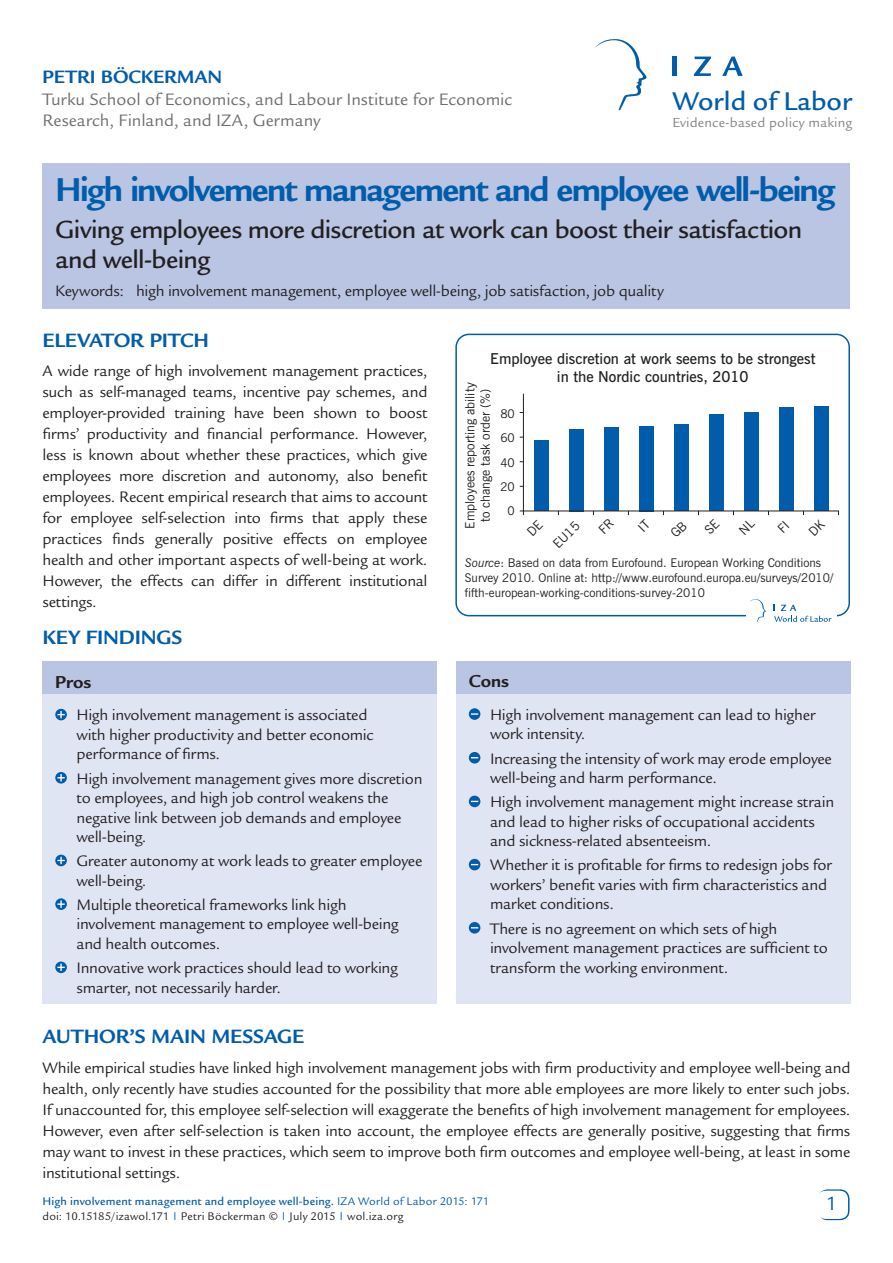
<style>
.page{position:relative;width:893px;height:1263px;background:#fff}
.page>*{position:absolute;margin:0;border:0;box-sizing:border-box;transform-origin:0 0}
.t1{font:700 36px "Legacy Sans Std";letter-spacing:-.045em;color:#015dab}
.t2{font:27.9px "Legacy Sans Md ITCTT Medium";color:#015dab}
.t3{font:500 27px/30px "Legacy Sans Std";letter-spacing:-.02em;color:#231f20}
.t4{font:700 21px "Legacy Sans Std";letter-spacing:-.005em;color:#015dab}
.t5{font:21px "Legacy Sans Std";color:#015dab}
.t6{font:700 19.5px "Legacy Sans Std";color:#015dab}
.t7{font:700 18.75px "Legacy Sans Std";color:#231f20}
.t8{font:18px/21.6px "Legacy Sans Std";color:#6c6d70}
.t9{font:16.5px/19.5px "Legacy Sans Std";letter-spacing:-.015em;color:#231f20}
.t10{font:600 15px/18px "News Gothic BT";color:#231f20;text-align:center}
.t11{font:14.25px "Legacy Sans ITCTT Book";letter-spacing:.01em;color:#808285}
.t12{font:12.75px/27.2px "News Gothic BT";color:#231f20}
.t13{font:12px/15px "News Gothic BT";color:#231f20}
.t14{font:12px/15px "Legacy Sans Std";letter-spacing:.015em;color:#231f20}
.s1{font-style:italic}
.s2{font-weight:500;color:#015dab}
.s3{color:#015dab}
</style>
<div class="page">
<hr style="left:672px;top:57px;width:4px;height:19px;background:#015dab">
<svg style="left:694px;top:57px;width:17px;height:19px"></svg>
<svg style="left:722px;top:57px;width:21px;height:19px"></svg>
<svg style="left:595px;top:39px;width:52px;height:71px"></svg>
<div style="left:818px;top:1189px;width:31px;height:31px;border:2px solid #015dab;border-radius:9px"></div>
<div style="left:817px;top:1191px;width:30px;height:28px;background:#fff;border-radius:9px"></div>
<div style="left:456px;top:663px;width:394px;height:341px;background:#e0e5f3"></div>
<div style="left:43px;top:663px;width:394px;height:341px;background:#e0e5f3"></div>
<div style="left:43px;top:661px;width:394px;height:32px;background:#b9c5e3"></div>
<div style="left:456px;top:661px;width:394px;height:32px;background:#b9c5e3"></div>
<svg style="left:55px;top:709px;width:12px;height:11px"></svg>
<svg style="left:57px;top:711px;width:8px;height:7px"></svg>
<svg style="left:55px;top:772px;width:12px;height:11px"></svg>
<svg style="left:57px;top:774px;width:8px;height:7px"></svg>
<svg style="left:55px;top:855px;width:12px;height:11px"></svg>
<svg style="left:57px;top:857px;width:8px;height:7px"></svg>
<svg style="left:55px;top:898px;width:12px;height:12px"></svg>
<svg style="left:57px;top:900px;width:8px;height:8px"></svg>
<svg style="left:55px;top:961px;width:12px;height:12px"></svg>
<svg style="left:57px;top:964px;width:8px;height:7px"></svg>
<div style="left:469px;top:708px;width:11px;height:12px;background:#015dab;border-radius:50%"></div>
<svg style="left:471px;top:713px;width:7px;height:2px"></svg>
<svg style="left:469px;top:752px;width:11px;height:11px"></svg>
<svg style="left:469px;top:796px;width:11px;height:11px"></svg>
<svg style="left:469px;top:859px;width:11px;height:11px"></svg>
<svg style="left:469px;top:922px;width:11px;height:11px"></svg>
<div style="left:43px;top:163px;width:807px;height:146px;background:#b9c5e3"></div>
<div style="left:455px;top:334px;width:395px;height:282px;border:2px solid #015dab;border-radius:13px"></div>
<div style="left:746px;top:595px;width:90px;height:30px;background:#fff"></div>
<svg style="left:749px;top:599px;width:17px;height:23px"></svg>
<svg style="left:774px;top:605px;width:57px;height:17px"></svg>
<svg style="left:520px;top:393px;width:319px;height:123px"></svg>
<p class="t6" style="left:43px;top:66px;width:181px">Petri Böckerman</p>
<p class="t8" style="left:43px;top:88px;width:472px">Turku School of Economics, and Labour Institute for Economic<br>Research, Finland, and IZA, Germany</p>
<h2 class="t2" style="left:672px;top:86px;width:181px">World of Labor</h2>
<p class="t11" style="left:672px;top:114px;width:181px">Evidence-based policy making</p>
<h1 class="t1" style="left:55px;top:169px;width:782px">High involvement management and employee well-being</h1>
<h3 class="t3" style="left:55px;top:214px;width:749px">Giving employees more discretion at work can boost their satisfaction and well-being</h3>
<p class="t9" style="left:55px;top:282px;width:610px">Keywords: high involvement management, employee well-being, job satisfaction, job quality</p>
<p class="t4" style="left:43px;top:328px;width:168px">ELEVATOR PITCH</p>
<p class="t9" style="left:43px;top:361px;width:387px;line-height:21px;text-align:justify">A wide range of high involvement management practices, such as self-managed teams, incentive pay schemes, and employer-provided training have been shown to boost firms’ productivity and financial performance. However, less is known about whether these practices, which give employees more discretion and autonomy, also benefit employees. Recent empirical research that aims to account for employee self-selection into firms that apply these practices finds generally positive effects on employee health and other important aspects of well-being at work.<br>However, the effects can differ in different institutional settings.</p>
<p class="t4" style="left:43px;top:625px;width:141px">KEY FIN DINGS</p>
<p class="t7" style="left:55px;top:671px;width:38px">Pros</p>
<p class="t9" style="left:77px;top:706px;width:299px">High involvement management is associated with higher productivity and better economic performance of firms.</p>
<p class="t9" style="left:77px;top:769px;width:348px">High involvement management gives more discretion to employees, and high job control weakens the negative link between job demands and employee well-being.</p>
<p class="t9" style="left:77px;top:851px;width:347px">Greater autonomy at work leads to greater employee well-being.</p>
<p class="t9" style="left:77px;top:895px;width:324px">Multiple theoretical frameworks link high involvement management to employee well-being and health outcomes.</p>
<p class="t9" style="left:77px;top:958px;width:323px">Innovative work practices should lead to working smarter, not necessarily harder.</p>
<p class="t10" style="left:490px;top:350px;width:327px">Employee discretion at work seems to be strongest in the Nordic countries, 2010</p>
<p class="t12" style="left:462px;top:529px;width:147px;line-height:15.3px;text-align:center;rotate:-90deg">Employees reporting ability to change task order (%)</p>
<p class="t13" style="left:500px;top:406px;width:16px">80</p>
<p class="t13" style="left:500px;top:430px;width:16px">60</p>
<p class="t13" style="left:500px;top:455px;width:16px">40</p>
<p class="t13" style="left:500px;top:479px;width:16px">20</p>
<p class="t13" style="left:508px;top:503px;width:9px">0</p>
<p class="t12" style="left:526px;top:517px;width:33px;text-indent:-10px;rotate:-45deg">DE<br>EU15</p>
<p class="t13" style="left:465px;top:555px;width:370px"><span class="s1">Source</span>: Based on data from Eurofound. European Working Conditions<br>Survey 2010. Online at: http://www.eurofound.europa.eu/surveys/2010/ fifth-european-working-conditions-survey-2010</p>
<p class="t7" style="left:469px;top:670px;width:42px">Cons</p>
<p class="t9" style="left:490px;top:705px;width:327px">High involvement management can lead to higher work intensity.</p>
<p class="t9" style="left:490px;top:749px;width:343px">Increasing the intensity of work may erode employee well-being and harm performance.</p>
<p class="t9" style="left:490px;top:792px;width:346px">High involvement management might increase strain and lead to higher risks of occupational accidents and sickness-related absenteeism.</p>
<p class="t9" style="left:490px;top:856px;width:343px">Whether it is profitable for firms to redesign jobs for workers’ benefit varies with firm characteristics and market conditions.</p>
<p class="t9" style="left:490px;top:919px;width:339px">There is no agreement on which sets of high involvement management practices are sufficient to transform the working environment.</p>
<p class="t4" style="left:43px;top:1024px;width:123px">AUTHOR’S MAIN</p>
<p class="t4" style="left:212px;top:1024px;width:92px">MESSAGE</p>
<p class="t9" style="left:43px;top:1057px;width:809px;line-height:21px;text-align:justify">While empirical studies have linked high involvement management jobs with firm productivity and employee well-being and health, only recently have studies accounted for the possibility that more able employees are more likely to enter such jobs.<br>If unaccounted for, this employee self-selection will exaggerate the benefits of high involvement management for employees.<br>However, even after self-selection is taken into account, the employee effects are generally positive, suggesting that firms may want to invest in these practices, which seem to improve both firm outcomes and employee well-being, at least in some institutional settings.</p>
<p class="t14" style="left:43px;top:1193px;width:448px"><span class="s2">High involvement management and employee well-being.</span> <span class="s3">IZA World of Labor 2015: 171 </span>doi: 10.15185/izawol.171 <sup>|</sup> Petri Böckerman © <sup>|</sup> July 2015 <sup>|</sup> wol.iza.org</p>
<p class="t5" style="left:828px;top:1192px;width:13px">1</p>
</div>
